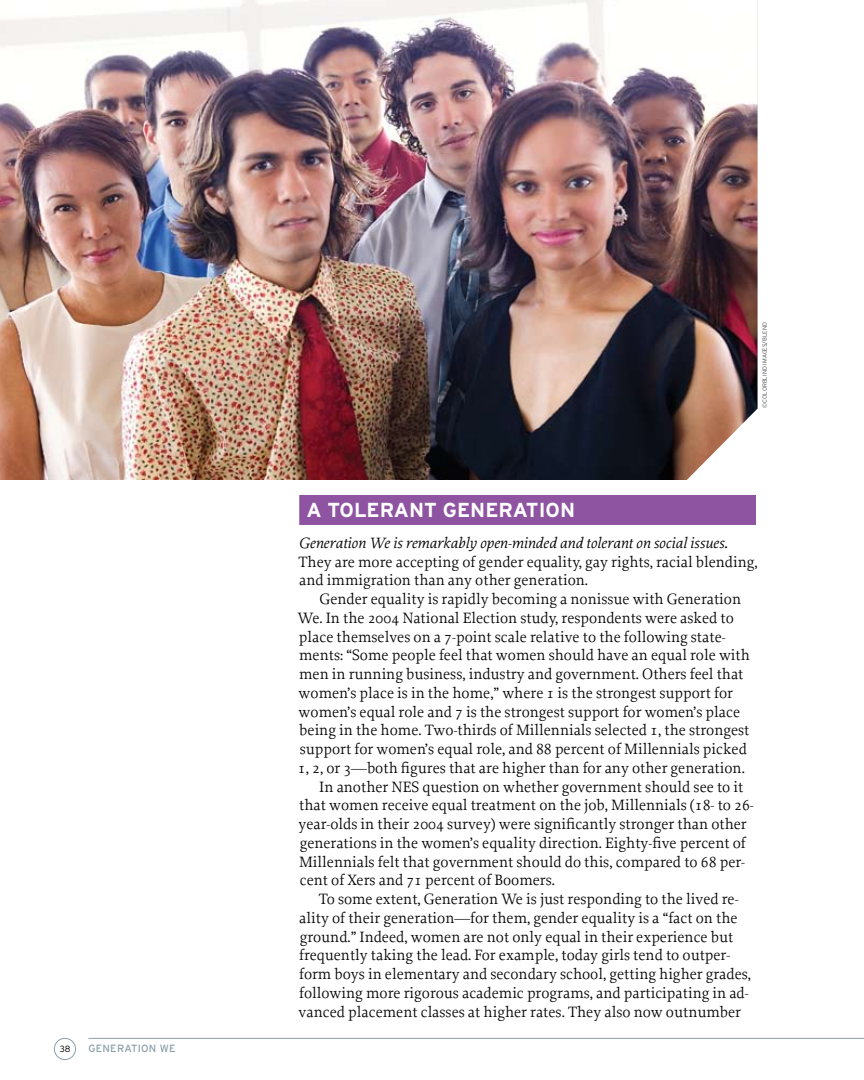
<style>
.page{position:relative;width:864px;height:1080px;background:#fff}
.page>*{position:absolute;margin:0;border:0;box-sizing:border-box;transform-origin:0 0}
.t1{font:700 20.25px "Interstate";color:#fff}
.t2{font:15.75px/18.8px "Proforma";color:#000}
.t3{font:italic 15.75px "Proforma";color:#000}
.t4{font:10.5px "Interstate";letter-spacing:.025em;color:#8a9faa}
.t5{font:300 9px "Interstate";color:#000}
.t6{font:300 6px "Interstate";color:#4c4d4f}
</style>
<div class="page">
<div style="left:54px;top:1038px;width:22px;height:22px;border:1px solid #8a9faa;border-radius:50%"></div>
<hr style="left:88px;top:1038px;width:776px;height:1px;background:#8a9faa">
<div style="left:299px;top:495px;width:457px;height:30px;background:#8e53a1"></div>
<img style="left:0;top:0;width:758px;height:480px">
<p class="t5" style="left:60px;top:1044px;width:12px">38</p>
<p class="t4" style="left:88px;top:1043px;width:89px">GENERATION WE</p>
<p class="t6" style="left:761px;top:408px;width:86px;rotate:-90deg">©colorbli nd i mages/blend</p>
<p class="t1" style="left:306px;top:499px;width:270px">A TOLERANT GENERATION</p>
<p class="t3" style="left:299px;top:534px;width:430px">Generation We is remarkably open-minded and tolerant on social issues.</p>
<p class="t2" style="left:298px;top:553px;width:461px">They are more accepting of gender equality, gay rights, racial blending, and immigration than any other generation.</p>
<p class="t2" style="left:320px;top:590px;width:423px">Gender equality is rapidly becoming a nonissue with Generation</p>
<p class="t2" style="left:298px;top:609px;width:438px">We. In the 2004 National Election study, respondents were asked to</p>
<p class="t2" style="left:299px;top:628px;width:428px">place themselves on a 7-point scale relative to the following state-</p>
<p class="t2" style="left:299px;top:646px;width:452px">ments: “Some people feel that women should have an equal role with</p>
<p class="t2" style="left:299px;top:665px;width:446px">men in running business, industry and government. Others feel that</p>
<p class="t2" style="left:299px;top:684px;width:436px">women’s place is in the home,” where 1 is the strongest support for</p>
<p class="t2" style="left:299px;top:703px;width:443px">women’s equal role and 7 is the strongest support for women’s place</p>
<p class="t2" style="left:299px;top:721px;width:452px">being in the home. Two-thirds of Millennials selected 1, the strongest</p>
<p class="t2" style="left:300px;top:740px;width:449px">support for women’s equal role, and 88 percent of Millennials picked</p>
<p class="t2" style="left:298px;top:759px;width:448px">1, 2, or 3—both figures that are higher than for any other generation.</p>
<p class="t2" style="left:319px;top:778px;width:426px">In another NES question on whether government should see to it</p>
<p class="t2" style="left:299px;top:796px;width:456px">that women receive equal treatment on the job, Millennials (18- to 26-</p>
<p class="t2" style="left:298px;top:815px;width:450px">year-olds in their 2004 survey) were significantly stronger than other</p>
<p class="t2" style="left:300px;top:834px;width:448px">generations in the women’s equality direction. Eighty-five percent of</p>
<p class="t2" style="left:299px;top:853px;width:448px">Millennials felt that government should do this, compared to 68 per-</p>
<p class="t2" style="left:300px;top:871px;width:257px">cent of Xers and 71 percent of Boomers.</p>
<p class="t2" style="left:319px;top:890px;width:421px">To some extent, Generation We is just responding to the lived re-</p>
<p class="t2" style="left:299px;top:909px;width:440px">ality of their generation—for them, gender equality is a “fact on the</p>
<p class="t2" style="left:300px;top:928px;width:435px">ground.” Indeed, women are not only equal in their experience but</p>
<p class="t2" style="left:299px;top:946px;width:433px">frequently taking the lead. For example, today girls tend to outper-</p>
<p class="t2" style="left:299px;top:965px;width:453px">form boys in elementary and secondary school, getting higher grades,</p>
<p class="t2" style="left:299px;top:984px;width:451px">following more rigorous academic programs, and participating in ad-</p>
<p class="t2" style="left:299px;top:1003px;width:444px">vanced placement classes at higher rates. They also now outnumber</p>
</div>
